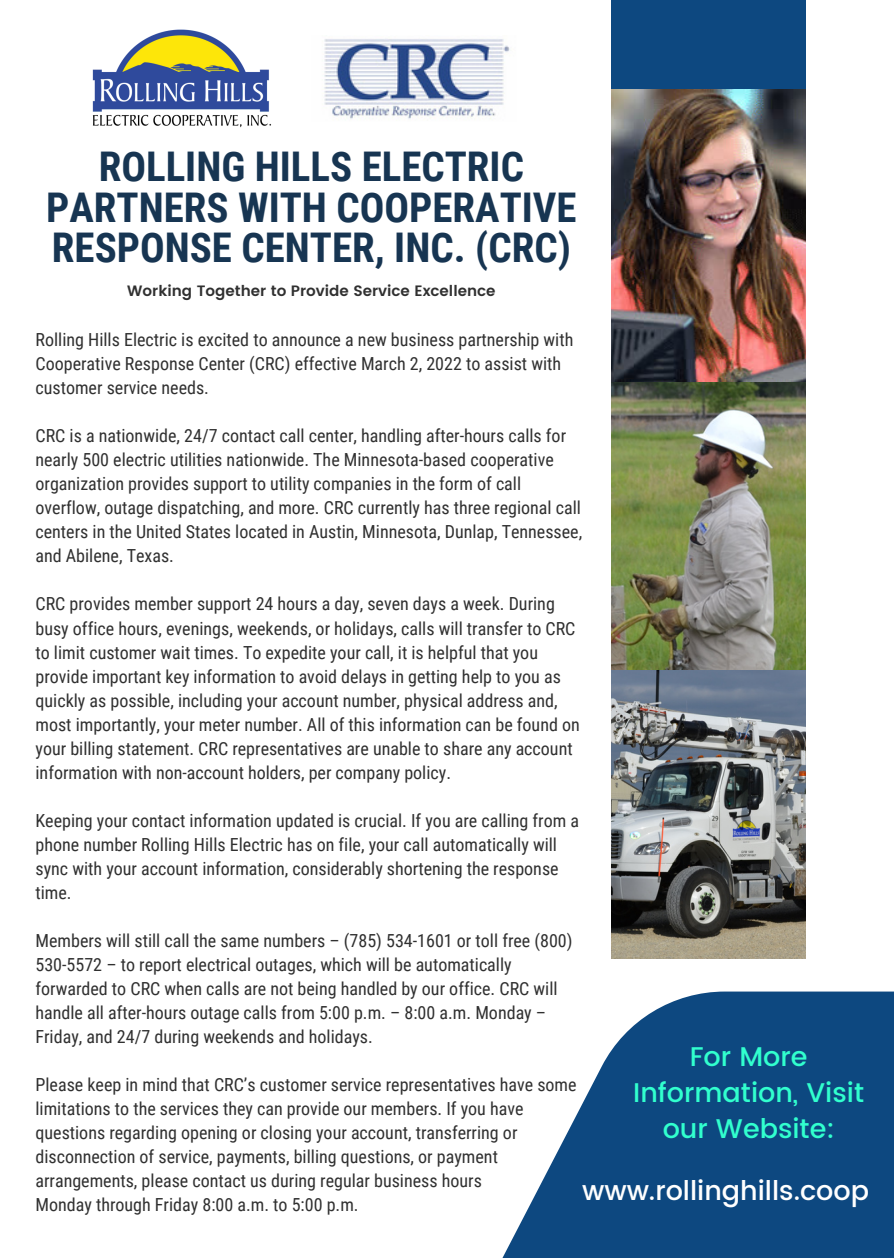
<style>
.page{position:relative;width:894px;height:1258px;background:#fff}
.page>*{position:absolute;margin:0;border:0;box-sizing:border-box;transform-origin:0 0}
.t1{font:700 40.8px/40.5px "Roboto Condensed";color:#173552;text-align:center}
.t2{font:500 27px/36px "Poppins";color:#31ffce;text-align:center}
.t3{font:500 27px "Poppins";color:#fff}
.t4{font:18px/24px "Roboto Condensed";color:#303030}
.t5{font:600 15px "Poppins";color:#303030}
</style>
<div class="page">
<div style="left:611px;top:0;width:194px;height:89px;background:#0d4880"></div>
<img style="left:611px;top:89px;width:194px;height:869px">
<svg style="left:502px;top:991px;width:391px;height:267px;fill:#0d4880"></svg>
<img style="left:92px;top:29px;width:179px;height:99px">
<img style="left:324px;top:39px;width:186px;height:80px">
<p class="t1" style="left:46px;top:147px;width:532px">ROLLING HILLS ELECTRIC<br>PARTNERS WITH COOPERATIVE<br>RESPONSE CENTER, INC. (CRC)</p>
<p class="t5" style="left:127px;top:282px;width:370px">Working Together to Provide Service Excellence</p>
<p class="t4" style="left:35px;top:328px;width:539px">Rolling Hills Electric is excited to announce a new business partnership with<br>Cooperative Response Center (CRC) effective March 2, 2022 to assist with customer service needs.</p>
<p class="t4" style="left:35px;top:424px;width:548px">CRC is a nationwide, 24/7 contact call center, handling after-hours calls for nearly 500 electric utilities nationwide. The Minnesota-based cooperative organization provides support to utility companies in the form of call overflow, outage dispatching, and more. CRC currently has three regional call centers in the United States located in Austin, Minnesota, Dunlap, Tennessee, and Abilene, Texas.</p>
<p class="t4" style="left:35px;top:592px;width:545px">CRC provides member support 24 hours a day, seven days a week. During busy office hours, evenings, weekends, or holidays, calls will transfer to CRC to limit customer wait times. To expedite your call, it is helpful that you provide important key information to avoid delays in getting help to you as quickly as possible, including your account number, physical address and, most importantly, your meter number. All of this information can be found on your billing statement. CRC representatives are unable to share any account information with non-account holders, per company policy.</p>
<p class="t4" style="left:35px;top:808px;width:545px">Keeping your contact information updated is crucial. If you are calling from a phone number Rolling Hills Electric has on file, your call automatically will sync with your account information, considerably shortening the response time.</p>
<p class="t4" style="left:35px;top:928px;width:538px">Members will still call the same numbers – (785) 534-1601 or toll free (800)<br>530-5572 – to report electrical outages, which will be automatically forwarded to CRC when calls are not being handled by our office. CRC will handle all after-hours outage calls from 5:00 p.m. – 8:00 a.m. Monday – Friday, and 24/7 during weekends and holidays.</p>
<p class="t4" style="left:35px;top:1073px;width:542px">Please keep in mind that CRC’s customer service representatives have some limitations to the services they can provide our members. If you have questions regarding opening or closing your account, transferring or disconnection of service, payments, billing questions, or payment arrangements, please contact us during regular business hours</p>
<p class="t4" style="left:35px;top:1193px;width:324px">Monday through Friday 8:00 a.m. to 5:00 p.m.</p>
<p class="t2" style="left:633px;top:1039px;width:232px">For More<br>Information, Visit our Website:</p>
<p class="t3" style="left:582px;top:1175px;width:288px">www.rollinghills.coop</p>
</div>
